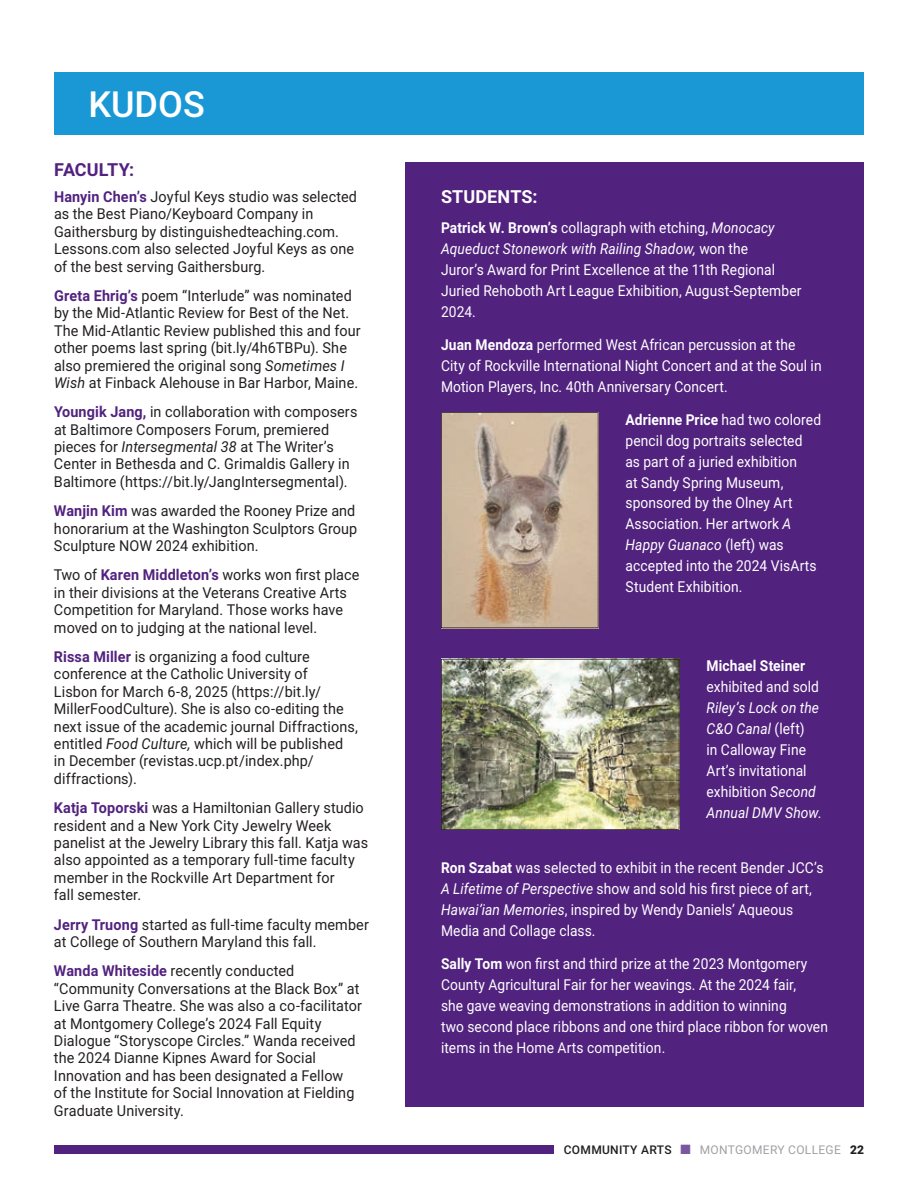
<style>
.page{position:relative;width:918px;height:1188px;background:#fff}
.page>*{position:absolute;margin:0;border:0;box-sizing:border-box;transform-origin:0 0}
.t1{font:500 36px "Roboto";color:#fff}
.t2{font:700 18px "Roboto";letter-spacing:.005em;color:#fff}
.t3{font:700 18px "Roboto";letter-spacing:-.005em;color:#52227f}
.t4{font:15px/17.4px "Roboto";letter-spacing:.005em;color:#231f20;scale:.96 1}
.t5{font:15px/21px "Roboto";letter-spacing:.005em;color:#fff;scale:.92 1}
.t6{font:700 15px "Roboto";letter-spacing:.01em;color:#fff;scale:.92 1}
.t7{font:12px "Roboto";letter-spacing:.025em;color:#a0a1a5}
.s1{font-weight:700;color:#52227f}
.s2{font-style:italic}
.s3{font-weight:700}
.s4{font-weight:500;color:#231f20}
.s5{color:#7a579e}
.s6{font-weight:900;color:#231f20}
</style>
<div class="page">
<div style="left:405px;top:162px;width:459px;height:945px;background:#52227f"></div>
<div style="left:54px;top:1145px;width:500px;height:9px;background:#52227f"></div>
<svg style="left:441px;top:412px;width:157px;height:216px;background:#c1aa93"></svg>
<img style="left:441px;top:659px;width:239px;height:171px">
<div style="left:54px;top:72px;width:810px;height:63px;background:#1a98d6"></div>
<h1 class="t1" style="left:88px;top:79px;width:118px">KUDOS</h1>
<p class="t3" style="left:54px;top:156px;width:82px">FACULTY:</p>
<p class="t4" style="left:54px;top:187px;width:317px"><span class="s1">Hanyin Chen’s</span> Joyful Keys studio was selected as the Best Piano/Keyboard Company in Gaithersburg by distinguishedteaching.com.<br>Lessons.com also selected Joyful Keys as one of the best serving Gaithersburg.</p>
<p class="t4" style="left:54px;top:286px;width:321px"><span class="s1">Greta Ehrig’s</span> poem “Interlude” was nominated by the Mid-Atlantic Review for Best of the Net.<br>The Mid-Atlantic Review published this and four other poems last spring (bit.ly/4h6TBPu). She also premiered the original song <span class="s2">Sometimes I Wish</span> at Finback Alehouse in Bar Harbor, Maine.</p>
<p class="t4" style="left:54px;top:403px;width:318px"><span class="s1">Youngik Jang,</span> in collaboration with composers at Baltimore Composers Forum, premiered pieces for <span class="s2">Intersegmental 38</span> at The Writer’s Center in Bethesda and C. Grimaldis Gallery in Baltimore (https://bit.ly/JangIntersegmental).</p>
<p class="t4" style="left:54px;top:502px;width:318px"><span class="s1">Wanjin Kim</span> was awarded the Rooney Prize and honorarium at the Washington Sculptors Group<br>Sculpture NOW 2024 exhibition.</p>
<p class="t4" style="left:54px;top:566px;width:320px">Two of <span class="s1">Karen Middleton’s</span> works won first place in their divisions at the Veterans Creative Arts Competition for Maryland. Those works have moved on to judging at the national level.</p>
<p class="t4" style="left:54px;top:648px;width:318px"><span class="s1">Rissa Miller</span> is organizing a food culture conference at the Catholic University of<br>Lisbon for March 6-8, 2025 (https://bit.ly/ MillerFoodCulture). She is also co-editing the next issue of the academic journal Diffractions, entitled <span class="s2">Food Culture,</span> which will be published in December (revistas.ucp.pt/index.php/ diffractions).</p>
<p class="t4" style="left:54px;top:799px;width:329px"><span class="s1">Katja Toporski</span> was a Hamiltonian Gallery studio resident and a New York City Jewelry Week panelist at the Jewelry Library this fall. Katja was also appointed as a temporary full-time faculty member in the Rockville Art Department for<br>fall semester.</p>
<p class="t4" style="left:54px;top:915px;width:330px"><span class="s1">Jerry Truong</span> started as full-time faculty member at College of Southern Maryland this fall.</p>
<p class="t4" style="left:54px;top:962px;width:322px"><span class="s1">Wanda Whiteside</span> recently conducted “Community Conversations at the Black Box” at Live Garra Theatre. She was also a co-facilitator at Montgomery College’s 2024 Fall Equity Dialogue “Storyscope Circles.” Wanda received the 2024 Dianne Kipnes Award for Social Innovation and has been designated a Fellow<br>of the Institute for Social Innovation at Fielding Graduate University.</p>
<p class="t2" style="left:441px;top:183px;width:98px">STUDENTS:</p>
<p class="t5" style="left:441px;top:216px;width:393px"><span class="s3">Patrick W. Brown’s</span> collagraph with etching, <span class="s2">Monocacy Aqueduct Stonework with Railing Shadow,</span> won the<br>Juror’s Award for Print Excellence at the 11th Regional Juried Rehoboth Art League Exhibition, August-September 2024.</p>
<p class="t5" style="left:441px;top:333px;width:415px"><span class="s3">Juan Mendoza</span> performed West African percussion at the<br>City of Rockville International Night Concert and at the Soul in<br>Motion Players, Inc. 40th Anniversary Concert.</p>
<p class="t5" style="left:626px;top:408px;width:214px"><span class="s3">Adrienne Price</span> had two colored pencil dog portraits selected<br>as part of a juried exhibition<br>at Sandy Spring Museum, sponsored by the Olney Art<br>Association. Her artwork <span class="s2">A<br>Happy Guanaco</span> (left) was accepted into the 2024 VisArts<br>Student Exhibition.</p>
<p class="t6" style="left:707px;top:655px;width:109px">Michael Steiner</p>
<p class="t5" style="left:707px;top:675px;width:124px">exhibited and sold</p>
<p class="t5" style="left:707px;top:696px;width:127px"><span class="s2">Riley’s Lock on the<br>C&amp;O Canal</span> (left)<br>in Calloway Fine<br>Art’s invitational exhibition <span class="s2">Second<br>Annual DMV Show</span>.</p>
<p class="t5" style="left:441px;top:857px;width:418px"><span class="s3">Ron Szabat</span> was selected to exhibit in the recent Bender JCC’s <span class="s2">A Lifetime of Perspective</span> show and sold his first piece of art, <span class="s2">Hawai’ian Memories</span>, inspired by Wendy Daniels’ Aqueous Media and Collage class.</p>
<p class="t5" style="left:441px;top:953px;width:422px"><span class="s3">Sally Tom</span> won first and third prize at the 2023 Montgomery County Agricultural Fair for her weavings. At the 2024 fair,<br>she gave weaving demonstrations in addition to winning<br>two second place ribbons and one third place ribbon for woven items in the Home Arts competition.</p>
<p class="t7" style="left:564px;top:1141px;width:302px"><span class="s4">COMMUNITY ARTS</span> <span class="s5">■</span> MONTGOMERY COLLEGE <span class="s6">22</span></p>
</div>
